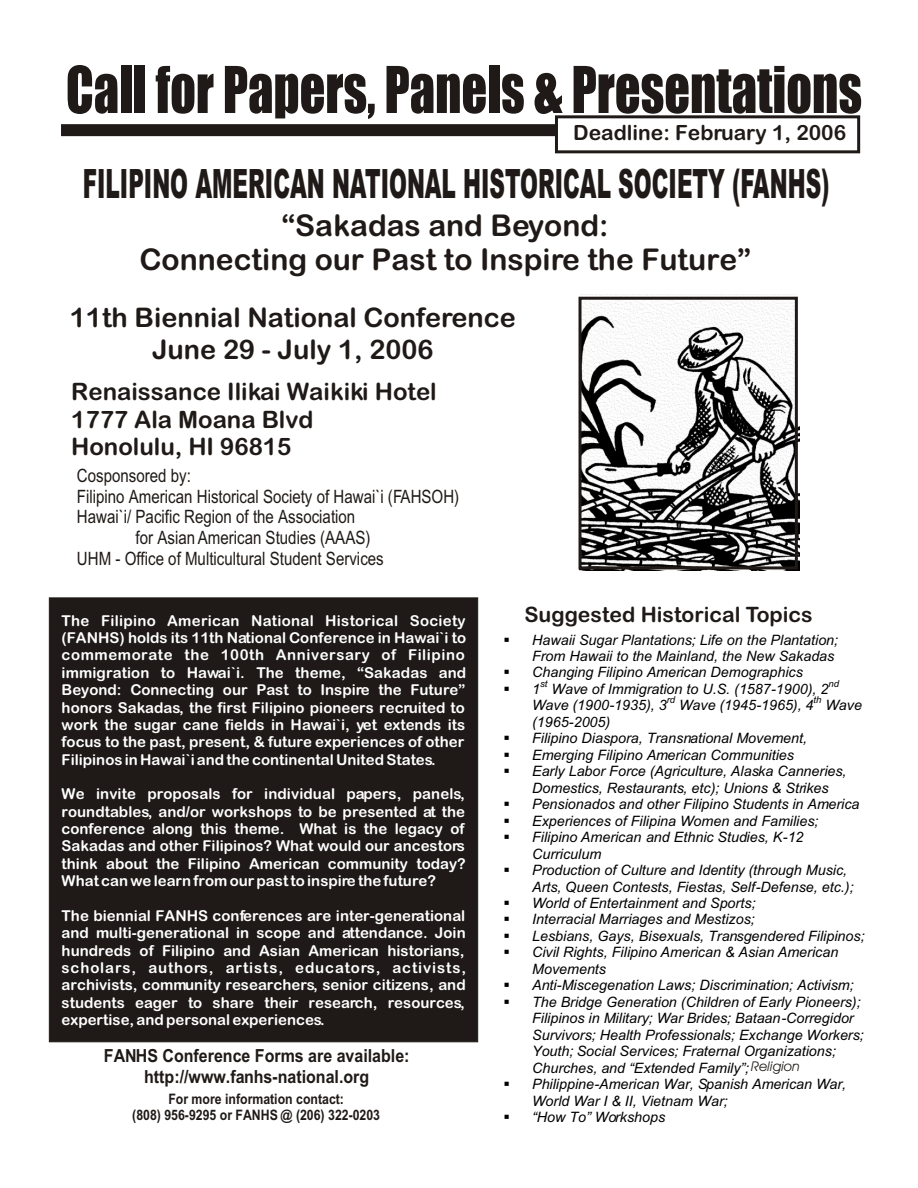
<style>
.page{position:relative;width:918px;height:1188px;background:#fff}
.page>*{position:absolute;margin:0;border:0;box-sizing:border-box;transform-origin:0 0}
.t1{font:59.55px "Impact";color:#1f1a17;scale:.85 1}
.t2{font:900 40.5px "Arial";color:#1f1a17;scale:.53 1}
.t3{font:30px/34.7px "Arial Rounded MT Bold";color:#1f1a17;text-align:center}
.t4{font:27px/31.2px "Arial Rounded MT Bold";color:#1f1a17;text-align:center}
.t5{font:24px/27.8px "Arial Rounded MT Bold";color:#1f1a17}
.t6{font:21.15px "Arial Rounded MT Bold";color:#1f1a17}
.t7{font:21px "Arial Rounded MT Bold";color:#1f1a17}
.t8{font:18.45px "Arial Narrow";color:#1f1a17}
.t9{font:700 18px/20.5px "Arial Narrow";color:#1f1a17;text-align:center;scale:1.08 1}
.t10{font:15px/17.4px "Arial Rounded MT Bold";color:#fff;text-align:justify}
.t11{font:700 14.4px/16.5px "Arial Narrow";color:#1f1a17;text-align:center;scale:1.04 1}
.t12{font:italic 14.25px/16.4px "Arial";color:#000}
.t13{font:italic 9.6px "Arial";color:#000}
.s1{font-family:"Avant Garde Bk BT";font-size:13.5px;color:#1f1a17}
</style>
<div class="page">
<div style="left:49px;top:598px;width:429px;height:444px;background:#1f1a17;border:1px solid #1f1a17"></div>
<img style="left:580px;top:294px;width:220px;height:276px">
<div style="left:579px;top:297px;width:219px;height:272px;border:3px solid #1f1a17"></div>
<div style="left:61px;top:124px;width:793px;height:12px;background:#1f1a17"></div>
<div style="left:555px;top:115px;width:305px;height:38px;background:#fff;border:3px solid #1f1a17"></div>
<h1 class="t1" style="left:66px;top:66px;width:938px">Call for Papers, Panels &amp; Presentations</h1>
<h3 class="t7" style="left:573px;top:125px;width:275px">Deadline: February 1, 2006</h3>
<h2 class="t2" style="left:83px;top:169px;width:1411px">FILIPINO AMERICAN NATIONAL HISTORICAL SOCIETY (FANHS)</h2>
<h3 class="t3" style="left:139px;top:210px;width:613px">“Sakadas and Beyond:<br>Connecting our Past to Inspire the Future”</h3>
<h3 class="t4" style="left:70px;top:305px;width:447px">11th Biennial National Conference<br>June 29 - July 1, 2006</h3>
<h3 class="t5" style="left:71px;top:380px;width:367px">Renaissance Ilikai Waikiki Hotel<br>1777 Ala Moana Blvd<br>Honolulu, HI 96815</h3>
<p class="t8" style="left:77px;top:468px;width:116px">Cosponsored by:</p>
<p class="t8" style="left:77px;top:489px;width:384px">Filipino American Historical Society of Hawai`i (FAHSOH)</p>
<p class="t8" style="left:77px;top:510px;width:280px">Hawai`i/ Pacific Region of the Association</p>
<p class="t8" style="left:136px;top:531px;width:236px">for Asian American Studies (AAAS)</p>
<p class="t8" style="left:77px;top:552px;width:308px">UHM - Office of Multicultural Student Services</p>
<p class="t10" style="left:62px;top:613px;width:406px;text-align:left">The Filipino American National Historical Society (FANHS) holds its 11th National Conference in Hawai`i to commemorate the 100th Anniversary of Filipino immigration to Hawai`i. The theme, “Sakadas and Beyond: Connecting our Past to Inspire the Future” honors Sakadas, the first Filipino pioneers recruited to work the sugar cane fields in Hawai`i, yet extends its focus to the past, present, &amp; future experiences of other Filipinos in Hawai`i and the continental United States.</p>
<p class="t10" style="left:62px;top:787px;width:406px">We invite proposals for individual papers, panels, roundtables, and/or workshops to be presented at the conference along this theme. What is the legacy of Sakadas and other Filipinos? What would our ancestors think about the Filipino American community today?<br>What can we learn from our past to inspire the future?</p>
<p class="t10" style="left:62px;top:908px;width:406px">The biennial FANHS conferences are inter-generational and multi-generational in scope and attendance. Join hundreds of Filipino and Asian American historians, scholars, authors, artists, educators, activists, archivists, community researchers, senior citizens, and students eager to share their research, resources, expertise, and personal experiences.</p>
<p class="t9" style="left:104px;top:1048px;width:285px">FANHS Conference Forms are available: http://www.fanhs-national.org</p>
<p class="t11" style="left:132px;top:1092px;width:240px">For more information contact:<br>(808) 956-9295 or FANHS @ (206) 322-0203</p>
<h3 class="t6" style="left:524px;top:607px;width:290px">Suggested Historical Topics</h3>
<p class="t12" style="left:504px;top:633px;width:336px;text-align:right">▪ Hawaii Sugar Plantations; Life on the Plantation;<br>From Hawaii to the Mainland, the New Sakadas</p>
<p class="t12" style="left:504px;top:666px;width:301px">▪ Changing Filipino American Demographics</p>
<p class="t12" style="left:504px;top:682px;width:38px">▪ 1</p>
<p class="t13" style="left:829px;top:680px;width:12px">nd</p>
<p class="t13" style="left:540px;top:680px;width:9px">st</p>
<p class="t12" style="left:552px;top:682px;width:278px">Wave of Immigration to U.S. (1587-1900), 2</p>
<p class="t13" style="left:667px;top:696px;width:10px">rd</p>
<p class="t13" style="left:814px;top:696px;width:9px">th</p>
<p class="t12" style="left:532px;top:699px;width:136px">Wave (1900-1935), 3</p>
<p class="t12" style="left:679px;top:699px;width:136px">Wave (1945-1965), 4</p>
<p class="t12" style="left:825px;top:699px;width:38px">Wave</p>
<p class="t12" style="left:532px;top:715px;width:80px">(1965-2005)</p>
<p class="t12" style="left:504px;top:731px;width:305px">▪ Filipino Diaspora, Transnational Movement,</p>
<p class="t12" style="left:504px;top:748px;width:292px">▪ Emerging Filipino American Communities</p>
<p class="t12" style="left:532px;top:764px;width:316px;text-indent:-29px">▪ Early Labor Force (Agriculture, Alaska Canneries,<br>Domestics, Restaurants, etc); Unions &amp; Strikes</p>
<p class="t12" style="left:504px;top:797px;width:358px">▪ Pensionados and other Filipino Students in America</p>
<p class="t12" style="left:504px;top:814px;width:317px">▪ Experiences of Filipina Women and Families;</p>
<p class="t12" style="left:532px;top:830px;width:273px;text-indent:-29px">▪ Filipino American and Ethnic Studies, K-12<br>Curriculum</p>
<p class="t12" style="left:532px;top:863px;width:323px;text-indent:-29px">▪ Production of Culture and Identity (through Music,<br>Arts, Queen Contests, Fiestas, Self-Defense, etc.);</p>
<p class="t12" style="left:504px;top:896px;width:254px">▪ World of Entertainment and Sports;</p>
<p class="t12" style="left:504px;top:913px;width:253px">▪ Interracial Marriages and Mestizos;</p>
<p class="t12" style="left:504px;top:929px;width:363px">▪ Lesbians, Gays, Bisexuals, Transgendered Filipinos;</p>
<p class="t12" style="left:532px;top:946px;width:308px;text-indent:-29px">▪ Civil Rights, Filipino American &amp; Asian American<br>Movements</p>
<p class="t12" style="left:504px;top:978px;width:352px">▪ Anti-Miscegenation Laws; Discrimination; Activism;</p>
<p class="t12" style="left:532px;top:995px;width:333px;text-indent:-29px">▪ The Bridge Generation (Children of Early Pioneers); Filipinos in Military; War Brides; Bataan-Corregidor Survivors; Health Professionals; Exchange Workers; Youth; Social Services; Fraternal Organizations; Churches, and “Extended Family”;<span class="s1">Religion</span></p>
<p class="t12" style="left:532px;top:1077px;width:316px;text-indent:-29px">▪ Philippine-American War, Spanish American War,<br>World War I &amp; II, Vietnam War;</p>
<p class="t12" style="left:504px;top:1110px;width:163px">▪ “How To” Workshops</p>
</div>
